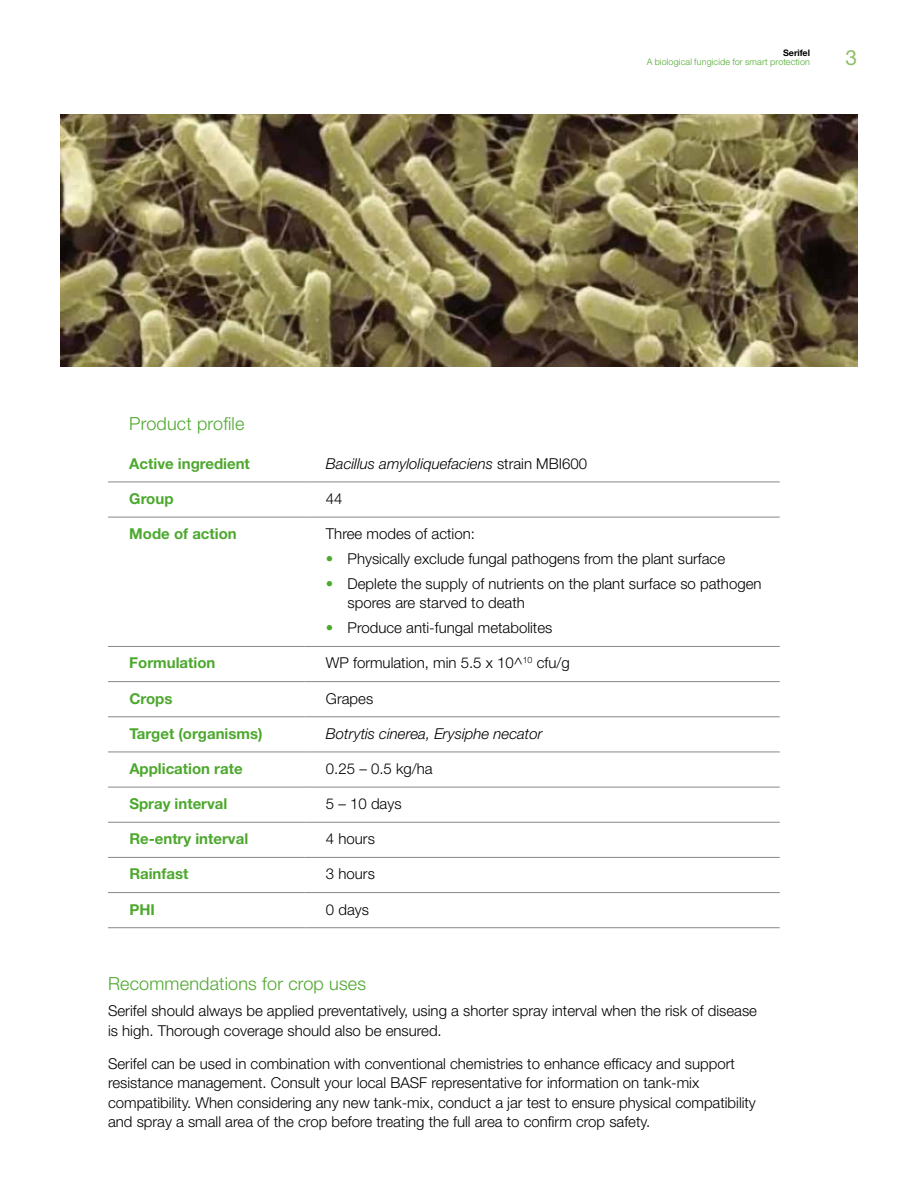
<style>
.page{position:relative;width:918px;height:1188px;background:#fff}
.page>*{position:absolute;margin:0;border:0;box-sizing:border-box;transform-origin:0 0}
.t1{font:21px "Helvetica Neue LT Std";color:#90c06a}
.t2{font:300 18px "Helvetica Neue LT Std";letter-spacing:.01em;color:#4da82e}
.t3{font:300 15px/19.5px "Helvetica Neue LT Std";color:#000}
.t4{font:700 15px "Helvetica Neue LT Std";color:#4da82e}
.t5{font:italic 300 15px "Helvetica Neue LT Std";color:#000}
.t6{font:300 9px "Helvetica Neue LT Std";letter-spacing:.015em;color:#4da82e}
.t7{font:700 9px "Helvetica Neue LT Std";letter-spacing:-.01em;color:#000}
.s1{font-style:normal}
.s2{color:#4da82e}
</style>
<div class="page">
<img style="left:61px;top:115px;width:796px;height:252px">
<hr style="left:108px;top:482px;width:197px;height:1px;background:#868786">
<hr style="left:305px;top:482px;width:475px;height:1px;background:#868786">
<hr style="left:108px;top:517px;width:197px;height:1px;background:#868786">
<hr style="left:305px;top:517px;width:475px;height:1px;background:#868786">
<hr style="left:108px;top:646px;width:197px;height:1px;background:#868786">
<hr style="left:305px;top:646px;width:475px;height:1px;background:#868786">
<hr style="left:108px;top:681px;width:197px;height:1px;background:#868786">
<hr style="left:305px;top:681px;width:475px;height:1px;background:#868786">
<hr style="left:108px;top:716px;width:197px;height:1px;background:#868786">
<hr style="left:305px;top:716px;width:475px;height:1px;background:#868786">
<hr style="left:108px;top:752px;width:197px;height:1px;background:#868786">
<hr style="left:305px;top:752px;width:475px;height:1px;background:#868786">
<hr style="left:108px;top:787px;width:197px;height:1px;background:#868786">
<hr style="left:305px;top:787px;width:475px;height:1px;background:#868786">
<hr style="left:108px;top:822px;width:197px;height:1px;background:#868786">
<hr style="left:305px;top:822px;width:475px;height:1px;background:#868786">
<hr style="left:108px;top:857px;width:197px;height:1px;background:#868786">
<hr style="left:305px;top:857px;width:475px;height:1px;background:#868786">
<hr style="left:108px;top:892px;width:197px;height:1px;background:#868786">
<hr style="left:305px;top:892px;width:475px;height:1px;background:#868786">
<hr style="left:108px;top:927px;width:197px;height:1px;background:#868786">
<hr style="left:305px;top:927px;width:475px;height:1px;background:#868786">
<p class="t7" style="left:783px;top:48px;width:28px">Serifel</p>
<p class="t6" style="left:647px;top:56px;width:165px">A biological fungicide for smart protection</p>
<h1 class="t1" style="left:846px;top:45px;width:13px">3</h1>
<p class="t2" style="left:129px;top:413px;width:117px">Product profile</p>
<p class="t4" style="left:129px;top:454px;width:122px">Active ingredient</p>
<p class="t5" style="left:326px;top:454px;width:263px">Bacillus amyloliquefaciens <span class="s1">strain MBI600</span></p>
<p class="t4" style="left:129px;top:489px;width:46px">Group</p>
<p class="t3" style="left:326px;top:489px;width:18px">44</p>
<p class="t4" style="left:129px;top:524px;width:109px">Mode of action</p>
<p class="t3" style="left:326px;top:524px;width:150px">Three modes of action:</p>
<p class="t3" style="left:326px;top:549px;width:401px"><span class="s2">•</span> Physically exclude fungal pathogens from the plant surface</p>
<p class="t3" style="left:348px;top:573px;width:415px;text-indent:-22px"><span class="s2">•</span> Deplete the supply of nutrients on the plant surface so pathogen spores are starved to death</p>
<p class="t3" style="left:326px;top:618px;width:228px"><span class="s2">•</span> Produce anti-fungal metabolites</p>
<p class="t4" style="left:129px;top:654px;width:88px">Formulation</p>
<p class="t3" style="left:326px;top:653px;width:245px">WP formulation, min 5.5 x 10^<sup>10</sup> cfu/g</p>
<p class="t4" style="left:129px;top:689px;width:45px">Crops</p>
<p class="t3" style="left:326px;top:688px;width:49px">Grapes</p>
<p class="t4" style="left:129px;top:724px;width:135px">Target (organisms)</p>
<p class="t5" style="left:326px;top:724px;width:218px">Botrytis cinerea, Erysiphe necator</p>
<p class="t4" style="left:129px;top:759px;width:115px">Application rate</p>
<p class="t3" style="left:326px;top:759px;width:108px">0.25 – 0.5 kg/ha</p>
<p class="t4" style="left:129px;top:794px;width:100px">Spray interval</p>
<p class="t3" style="left:326px;top:794px;width:77px">5 – 10 days</p>
<p class="t4" style="left:129px;top:830px;width:120px">Re-entry interval</p>
<p class="t3" style="left:326px;top:829px;width:50px">4 hours</p>
<p class="t4" style="left:129px;top:865px;width:61px">Rainfast</p>
<p class="t3" style="left:326px;top:864px;width:50px">3 hours</p>
<p class="t4" style="left:129px;top:900px;width:27px">PHI</p>
<p class="t3" style="left:326px;top:899px;width:45px">0 days</p>
<p class="t2" style="left:108px;top:972px;width:260px">Recommendations for crop uses</p>
<p class="t3" style="left:108px;top:1001px;width:651px">Serifel should always be applied preventatively, using a shorter spray interval when the risk of disease is high. Thorough coverage should also be ensured.</p>
<p class="t3" style="left:108px;top:1053px;width:649px">Serifel can be used in combination with conventional chemistries to enhance efficacy and support resistance management. Consult your local BASF representative for information on tank-mix compatibility. When considering any new tank-mix, conduct a jar test to ensure physical compatibility and spray a small area of the crop before treating the full area to confirm crop safety.</p>
</div>
